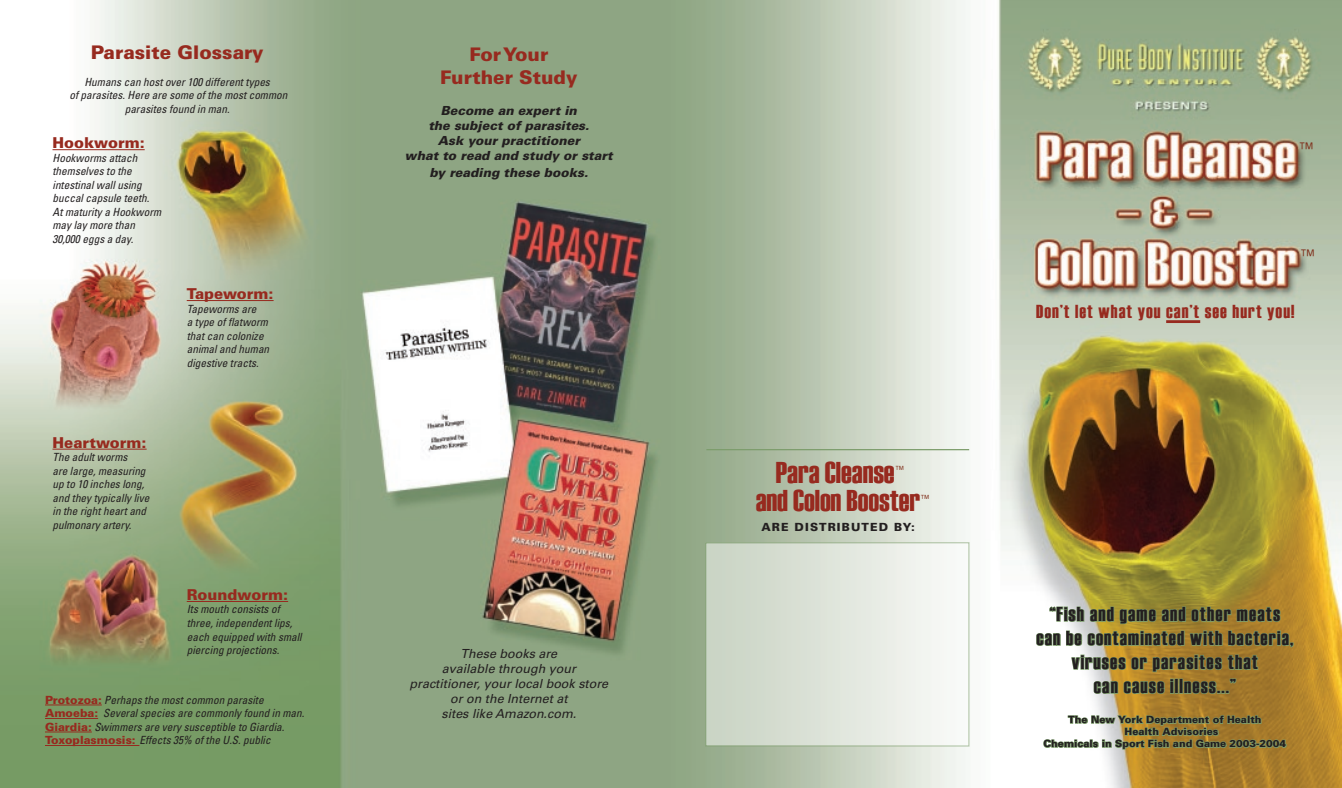
<style>
.page{position:relative;width:1342px;height:788px;background:#fff}
.page>*{position:absolute;margin:0;border:0;box-sizing:border-box;transform-origin:0 0}
.t1{font:30px "Haettenschweiler";color:#972a1f}
.t2{font:20px/24px "Haettenschweiler";letter-spacing:.06em;color:#231f20;text-align:center}
.t3{font:900 18.75px/22.5px "Univers LT Std";color:#972a1f;text-align:center}
.t4{font:18.75px "Haettenschweiler";letter-spacing:.06em;color:#972a1f}
.t5{font:18.75px "Univers LT Std";color:#7e2b17}
.t6{font:900 15px "Univers LT Std";color:#972a1f}
.t7{font:italic 900 12.5px/15px "Univers LT Std";color:#231f20;text-align:center}
.t8{font:italic 12.5px/15px "Univers LT Std";color:#231f20;text-align:center}
.t9{font:italic condensed 11.25px/13.5px "Univers LT Std";color:#231f20}
.t10{font:900 11.25px "Univers LT Std";letter-spacing:.1em;color:#231f20}
.t11{font:11.25px "Univers LT Std";color:#7e2b17}
.t12{font:900 10px "Univers";color:#231f20}
.s1{font-weight:900;font-style:normal;font-stretch:normal;color:#972a1f}
</style>
<div class="page">
<img style="left:0;top:0;width:1342px;height:787px">
<div style="left:706px;top:542px;width:263px;height:204px;background:linear-gradient(to right,#c7d2c1,#fafbf9)"></div>
<div style="left:705px;top:542px;width:264px;height:204px;border:1px solid #7d9d6c"></div>
<hr style="left:187px;top:300px;width:87px;height:1px;background:#972a1f">
<hr style="left:187px;top:601px;width:101px;height:1px;background:#972a1f">
<hr style="left:52px;top:149px;width:93px;height:1px;background:#972a1f">
<hr style="left:52px;top:448px;width:95px;height:1px;background:#972a1f">
<hr style="left:45px;top:704px;width:57px;height:1px;background:#972a1f">
<hr style="left:45px;top:718px;width:53px;height:1px;background:#972a1f">
<hr style="left:45px;top:731px;width:47px;height:1px;background:#972a1f">
<hr style="left:45px;top:745px;width:94px;height:1px;background:#972a1f">
<svg style="left:1035px;top:605px;width:260px;height:90px"></svg>
<svg style="left:1043px;top:709px;width:244px;height:43px"></svg>
<hr style="left:1166px;top:320px;width:34px;height:3px;background:#972a1f">
<hr style="left:706px;top:449px;width:263px;height:1px;background:#7d9d6c">
<h3 class="t3" style="left:91px;top:40px;width:174px">Parasite Glossary</h3>
<p class="t9" style="left:69px;top:75px;width:220px;text-align:center">Humans can host over 100 different types<br>of parasites. Here are some of the most common parasites found in man.</p>
<h3 class="t6" style="left:52px;top:133px;width:94px">Hookworm:</h3>
<p class="t9" style="left:52px;top:151px;width:110px">Hookworms attach themselves to the intestinal wall using buccal capsule teeth.<br>At maturity a Hookworm may lay more than<br>30,000 eggs a day.</p>
<h3 class="t6" style="left:187px;top:284px;width:88px">Tapeworm:</h3>
<p class="t9" style="left:187px;top:302px;width:84px">Tapeworms are<br>a type of flatworm that can colonize animal and human digestive tracts.</p>
<h3 class="t6" style="left:52px;top:433px;width:96px">Heartworm:</h3>
<p class="t9" style="left:52px;top:450px;width:98px">The adult worms<br>are large, measuring up to 10 inches long, and they typically live in the right heart and pulmonary artery.</p>
<h3 class="t6" style="left:187px;top:585px;width:103px">Roundworm:</h3>
<p class="t9" style="left:187px;top:602px;width:116px">Its mouth consists of three, independent lips, each equipped with small piercing projections.</p>
<p class="t9" style="left:45px;top:693px;width:261px"><span class="s1">Protozoa:</span> Perhaps the most common parasite <span class="s1">Amoeba:</span> Several species are commonly found in man.<br><span class="s1">Giardia:</span> Swimmers are very susceptible to Giardia.<br><span class="s1">Toxoplasmosis:</span> Effects 35% of the U.S. public</p>
<h3 class="t3" style="left:440px;top:43px;width:139px">For Your<br>Further Study</h3>
<p class="t7" style="left:405px;top:103px;width:209px">Become an expert in<br>the subject of parasites.<br>Ask your practitioner<br>what to read and study or start</p>
<p class="t7" style="left:429px;top:165px;width:160px">by reading these books.</p>
<p class="t8" style="left:410px;top:646px;width:200px">These books are<br>available through your practitioner, your local book store or on the Internet at<br>sites like Amazon.com.</p>
<h1 class="t1" style="left:776px;top:455px;width:120px">Para Cleanse</h1>
<p class="t11" style="left:895px;top:463px;width:13px">™</p>
<h1 class="t1" style="left:756px;top:483px;width:166px">and Colon Booster</h1>
<p class="t11" style="left:920px;top:492px;width:13px">™</p>
<p class="t10" style="left:761px;top:520px;width:155px">ARE DISTRIBUTED BY:</p>
<h3 class="t5" style="left:1298px;top:139px;width:20px">™</h3>
<h3 class="t5" style="left:1299px;top:245px;width:20px">™</h3>
<h3 class="t4" style="left:1036px;top:300px;width:259px">Don’t let what you can’t see hurt you!</h3>
<h2 class="t2" style="left:1036px;top:601px;width:258px">“Fish and game and other meats can be contaminated with bacteria, viruses or parasites that<br>can cause illness...”</h2>
<p class="t12" style="left:1068px;top:713px;width:195px">The New York Department of Health</p>
<p class="t12" style="left:1125px;top:725px;width:95px">Health Advisories</p>
<p class="t12" style="left:1043px;top:737px;width:244px">Chemicals in Sport Fish and Game 2003-2004</p>
</div>
